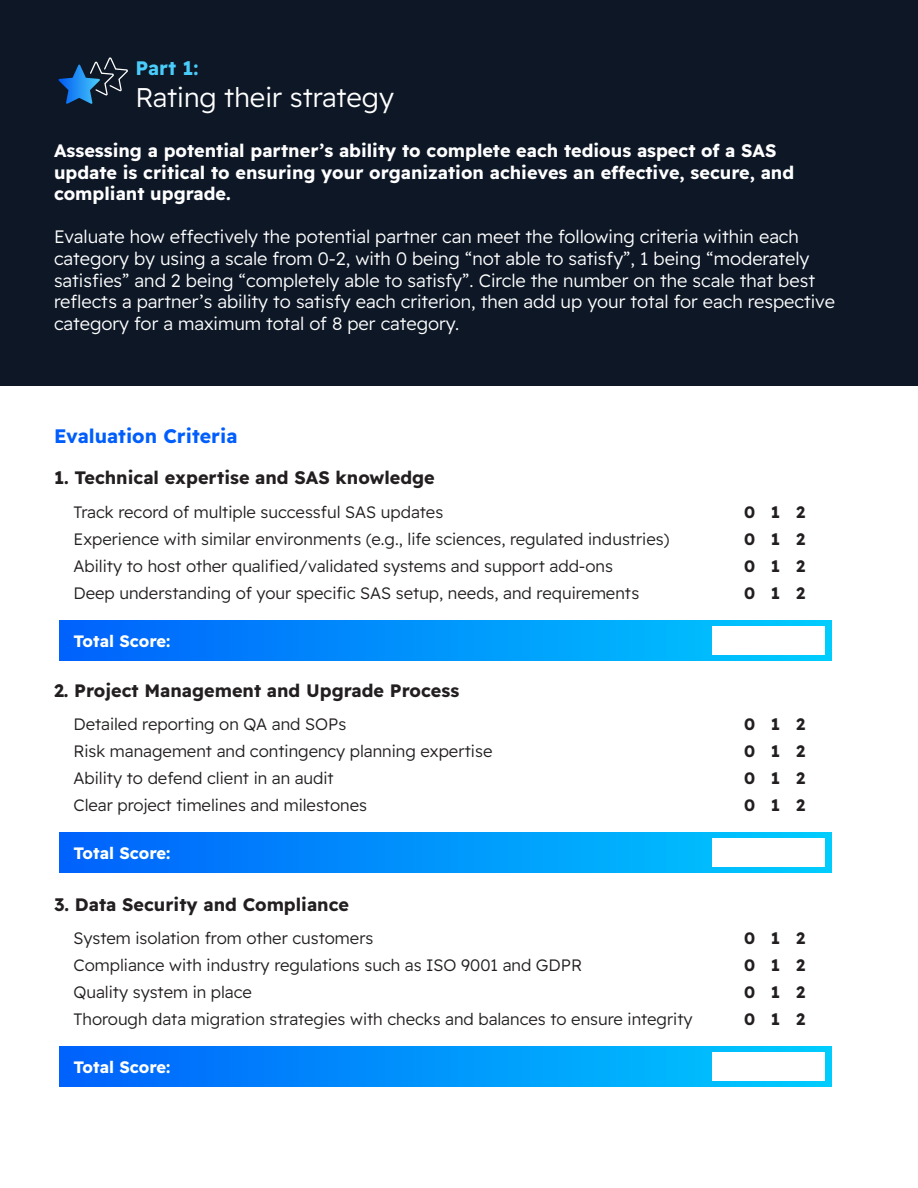
<style>
.page{position:relative;width:918px;height:1188px;background:#fff}
.page>*{position:absolute;margin:0;border:0;box-sizing:border-box;transform-origin:0 0}
.t1{font:27px "Readex Pro";color:#fff}
.t2{font:19.5px "Readex Pro";color:#005efc}
.t3{font:19.5px "Readex Pro";color:#4accfa}
.t4{font:18px/21.6px "Readex Pro";color:#fff}
.t5{font:18px "Readex Pro";color:#231f20}
.t6{font:16.5px "Readex Pro";color:#231f20}
.t7{font:16.5px "Readex Pro";color:#fff}
</style>
<div class="page">
<div style="left:0;top:0;width:918px;height:386px;background:#0d1726"></div>
<svg style="left:59px;top:620px;width:773px;height:40px;background:#0192fc"></svg>
<div style="left:712px;top:626px;width:112px;height:28px;background:#fff"></div>
<div style="left:59px;top:833px;width:773px;height:40px;background:linear-gradient(to right,#0061fc,#00cdfd)"></div>
<div style="left:712px;top:839px;width:112px;height:28px;background:#fff"></div>
<div style="left:59px;top:1047px;width:773px;height:40px;background:linear-gradient(to right,#0061fc,#00cdfd)"></div>
<div style="left:712px;top:1053px;width:112px;height:28px;background:#fff"></div>
<svg style="left:58px;top:57px;width:70px;height:47px"></svg>
<p class="t3" style="left:135px;top:57px;width:65px">Part 1:</p>
<p class="t1" style="left:135px;top:82px;width:260px">Rating their strategy</p>
<p class="t4" style="left:54px;top:140px;width:742px">Assessing a potential partner’s ability to complete each tedious aspect of a SAS update is critical to ensuring your organization achieves an effective, secure, and compliant upgrade.</p>
<p class="t4" style="left:54px;top:226px;width:783px">Evaluate how effectively the potential partner can meet the following criteria within each category by using a scale from 0-2, with 0 being “not able to satisfy”, 1 being “moderately satisfies” and 2 being “completely able to satisfy”. Circle the number on the scale that best reflects a partner’s ability to satisfy each criterion, then add up your total for each respective category for a maximum total of 8 per category.</p>
<p class="t2" style="left:54px;top:424px;width:185px">Evaluation Criteria</p>
<p class="t5" style="left:54px;top:467px;width:382px">1. Technical expertise and SAS knowledge</p>
<p class="t6" style="left:74px;top:502px;width:371px">Track record of multiple successful SAS updates</p>
<p class="t6" style="left:74px;top:529px;width:598px">Experience with similar environments (e.g., life sciences, regulated industries)</p>
<p class="t6" style="left:74px;top:556px;width:541px">Ability to host other qualified/validated systems and support add-ons</p>
<p class="t6" style="left:74px;top:583px;width:567px">Deep understanding of your specific SAS setup, needs, and requirements</p>
<p class="t7" style="left:74px;top:631px;width:98px">Total Score:</p>
<p class="t5" style="left:54px;top:680px;width:407px">2. Project Management and Upgrade Process</p>
<p class="t6" style="left:74px;top:715px;width:274px">Detailed reporting on QA and SOPs</p>
<p class="t6" style="left:74px;top:742px;width:420px">Risk management and contingency planning expertise</p>
<p class="t6" style="left:74px;top:769px;width:262px">Ability to defend client in an audit</p>
<p class="t6" style="left:74px;top:796px;width:295px">Clear project timelines and milestones</p>
<p class="t7" style="left:74px;top:844px;width:98px">Total Score:</p>
<p class="t5" style="left:54px;top:894px;width:297px">3. Data Security and Compliance</p>
<p class="t6" style="left:74px;top:929px;width:301px">System isolation from other customers</p>
<p class="t6" style="left:74px;top:956px;width:510px">Compliance with industry regulations such as ISO 9001 and GDPR</p>
<p class="t6" style="left:74px;top:983px;width:180px">Quality system in place</p>
<p class="t6" style="left:74px;top:1010px;width:621px">Thorough data migration strategies with checks and balances to ensure integrity</p>
<p class="t7" style="left:74px;top:1058px;width:98px">Total Score:</p>
<p class="t6" style="left:744px;top:502px;width:63px">0 1 2</p>
<p class="t6" style="left:744px;top:529px;width:63px">0 1 2</p>
<p class="t6" style="left:744px;top:556px;width:63px">0 1 2</p>
<p class="t6" style="left:744px;top:583px;width:63px">0 1 2</p>
<p class="t6" style="left:744px;top:715px;width:63px">0 1 2</p>
<p class="t6" style="left:744px;top:742px;width:63px">0 1 2</p>
<p class="t6" style="left:744px;top:769px;width:63px">0 1 2</p>
<p class="t6" style="left:744px;top:796px;width:63px">0 1 2</p>
<p class="t6" style="left:744px;top:929px;width:63px">0 1 2</p>
<p class="t6" style="left:744px;top:956px;width:63px">0 1 2</p>
<p class="t6" style="left:744px;top:983px;width:63px">0 1 2</p>
<p class="t6" style="left:744px;top:1010px;width:63px">0 1 2</p>
</div>
